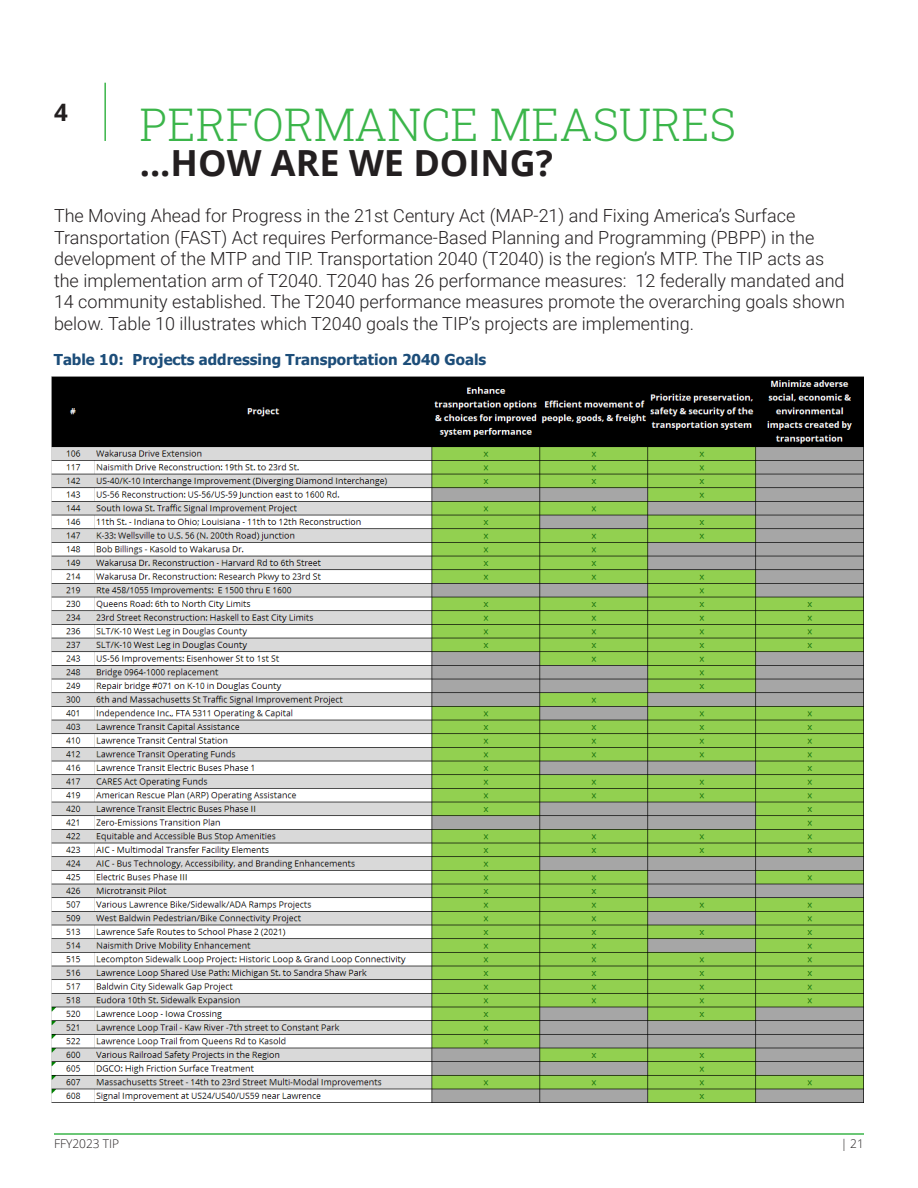
<style>
.page{position:relative;width:918px;height:1188px;background:#fff}
.page>*{position:absolute;margin:0;border:0;box-sizing:border-box;transform-origin:0 0}
._1-Chapter_Title_-_Green{font:300 45px "Roboto Slab";color:#3bb54a}
._3-Title_Subheader_-_Black{font:700 36px "Open Sans";color:#231f20}
.Page_Section_Number{font:700 24px "Open Sans";color:#231f20}
.t1{font:300 18px/21.6px "Roboto";color:#231f20}
.t2{font:700 15px "Tahoma";color:#1c4d79}
.t3{font:300 12px "Open Sans";color:#231f20}
</style>
<div class="page">
<hr style="left:104px;top:83px;width:2px;height:58px;background:#3bb54a">
<hr style="left:54px;top:1133px;width:810px;height:2px;background:#3bb54a">
<img style="left:52px;top:376px;width:812px;height:726px">
<p class="Page_Section_Number" style="left:54px;top:95px;width:15px">4</p>
<p class="_1-Chapter_Title_-_Green" style="left:140px;top:94px;width:598px">PERFORMANCE MEASURES</p>
<p class="_3-Title_Subheader_-_Black" style="left:140px;top:138px;width:415px">...HOW ARE WE DOING?</p>
<p class="t1" style="left:54px;top:204px;width:793px">The Moving Ahead for Progress in the 21st Century Act (MAP-21) and Fixing America’s Surface Transportation (FAST) Act requires Performance-Based Planning and Programming (PBPP) in the development of the MTP and TIP. Transportation 2040 (T2040) is the region’s MTP. The TIP acts as the implementation arm of T2040. T2040 has 26 performance measures: 12 federally mandated and 14 community established. The T2040 performance measures promote the overarching goals shown below. Table 10 illustrates which T2040 goals the TIP’s projects are implementing.</p>
<p class="t2" style="left:54px;top:349px;width:434px">Table 10: Projects addressing Transportation 2040 Goals</p>
<p class="t3" style="left:54px;top:1135px;width:67px">FFY2023 TIP</p>
<p class="t3" style="left:841px;top:1135px;width:25px">| 21</p>
</div>
